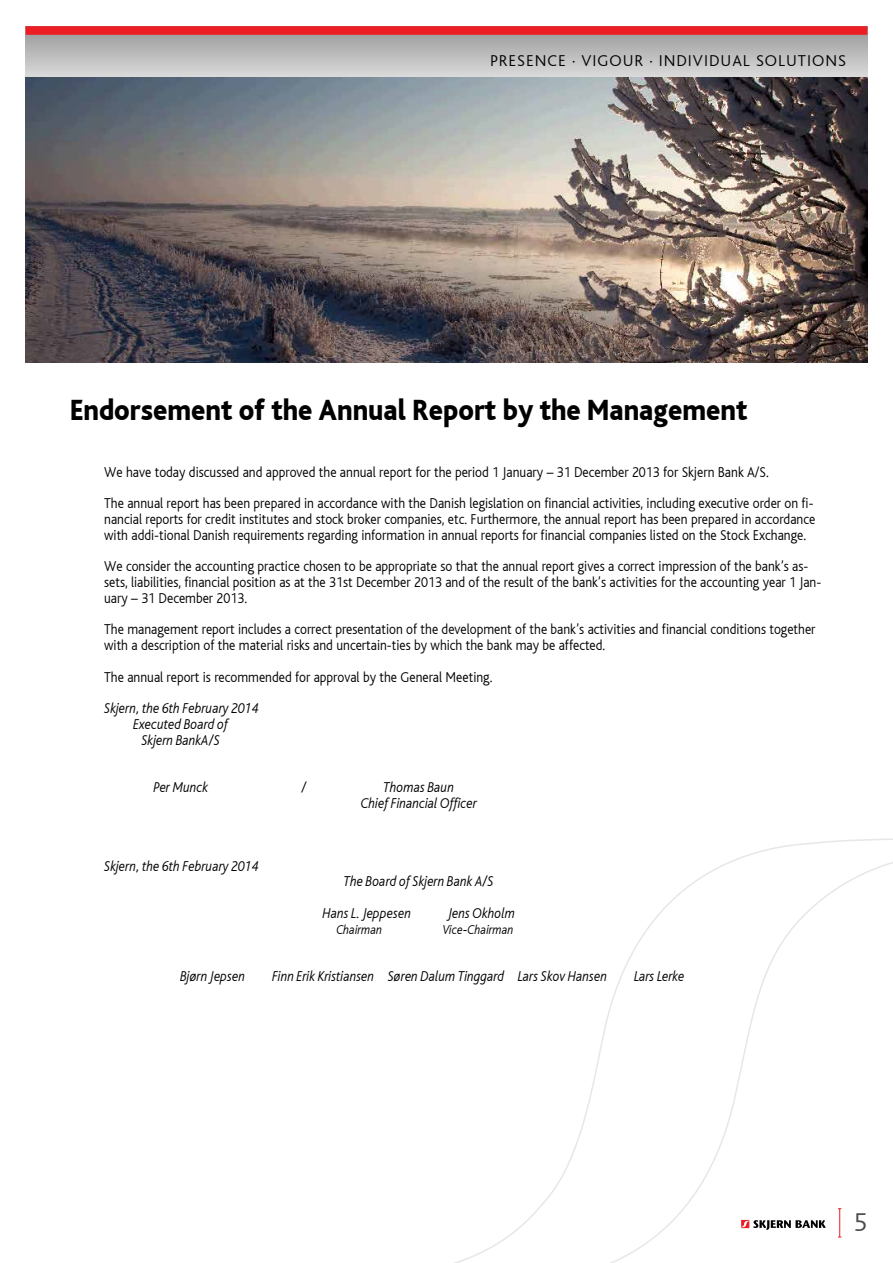
<style>
.page{position:relative;width:893px;height:1263px;background:#fff}
.page>*{position:absolute;margin:0;border:0;box-sizing:border-box;transform-origin:0 0}
.t1{font:800 30.75px "Bliss";color:#000;scale:.9 1}
.t2{font:300 27px "Bliss";color:#4d4d4f}
.t3{font:300 16.5px "Bliss";letter-spacing:.06em;color:#000}
.t4{font:300 15px/15.8px "Bliss";color:#000;scale:.9 1}
.t5{font:italic 300 15px/15.8px "Bliss";color:#000;text-align:center;scale:.9 1}
.t6{font:italic 300 13.5px "Bliss";color:#000;scale:.9 1}
</style>
<div class="page">
<svg style="left:454px;top:838px;width:439px;height:425px"></svg>
<svg style="left:26px;top:35px;width:841px;height:43px;background:#bbbcbc"></svg>
<div style="left:26px;top:26px;width:841px;height:9px;background:#ed1d24"></div>
<img style="left:26px;top:78px;width:841px;height:285px">
<p class="t3" style="left:490px;top:52px;width:358px">Presence · vigour · individual solutions</p>
<h1 class="t1" style="left:70px;top:394px;width:754px">Endorsement of the Annual Report by the Management</h1>
<p class="t4" style="left:104px;top:456px;width:790px;line-height:31.5px">We have today discussed and approved the annual report for the period 1 January – 31 December 2013 for Skjern Bank A/S.<br>The annual report has been prepared in accordance with the Danish legislation on financial activities, including executive order on fi-</p>
<p class="t4" style="left:104px;top:512px;width:792px">nancial reports for credit institutes and stock broker companies, etc. Furthermore, the annual report has been prepared in accordance with addi-tional Danish requirements regarding information in annual reports for financial companies listed on the Stock Exchange.</p>
<p class="t4" style="left:104px;top:559px;width:798px">We consider the accounting practice chosen to be appropriate so that the annual report gives a correct impression of the bank’s as&shy;sets, liabilities, financial position as at the 31st December 2013 and of the result of the bank’s activities for the accounting year 1 Jan&shy;uary – 31 December 2013.</p>
<p class="t4" style="left:104px;top:622px;width:792px">The management report includes a correct presentation of the development of the bank’s activities and financial conditions together with a description of the material risks and uncertain-ties by which the bank may be affected.</p>
<p class="t4" style="left:104px;top:669px;width:433px">The annual report is recommended for approval by the General Meeting.</p>
<p class="t5" style="left:104px;top:701px;width:173px">Skjern, the 6th February 2014<br>Executed Board of<br>Skjern BankA/S</p>
<p class="t5" style="left:153px;top:779px;width:62px">Per Munck</p>
<p class="t5" style="left:301px;top:779px;width:7px">/</p>
<p class="t5" style="left:361px;top:779px;width:130px">Thomas Baun<br>Chief Financial Officer</p>
<p class="t5" style="left:104px;top:858px;width:173px">Skjern, the 6th February 2014</p>
<p class="t5" style="left:323px;top:866px;width:192px;line-height:31.5px;text-align:left;text-indent:21px">The Board of Skjern Bank A/S<br>Hans L. Jeppesen</p>
<p class="t5" style="left:448px;top:905px;width:76px">Jens Okholm</p>
<p class="t6" style="left:336px;top:922px;width:52px">Chairman</p>
<p class="t6" style="left:443px;top:922px;width:80px">Vice-Chairman</p>
<p class="t5" style="left:180px;top:968px;width:74px">Bjørn Jepsen</p>
<p class="t5" style="left:272px;top:968px;width:374px">Finn Erik Kristiansen Søren Dalum Tinggard Lars Skov Hansen</p>
<p class="t5" style="left:634px;top:968px;width:58px">Lars Lerke</p>
<h2 class="t2" style="left:853px;top:1208px;width:15px">5</h2>
</div>
